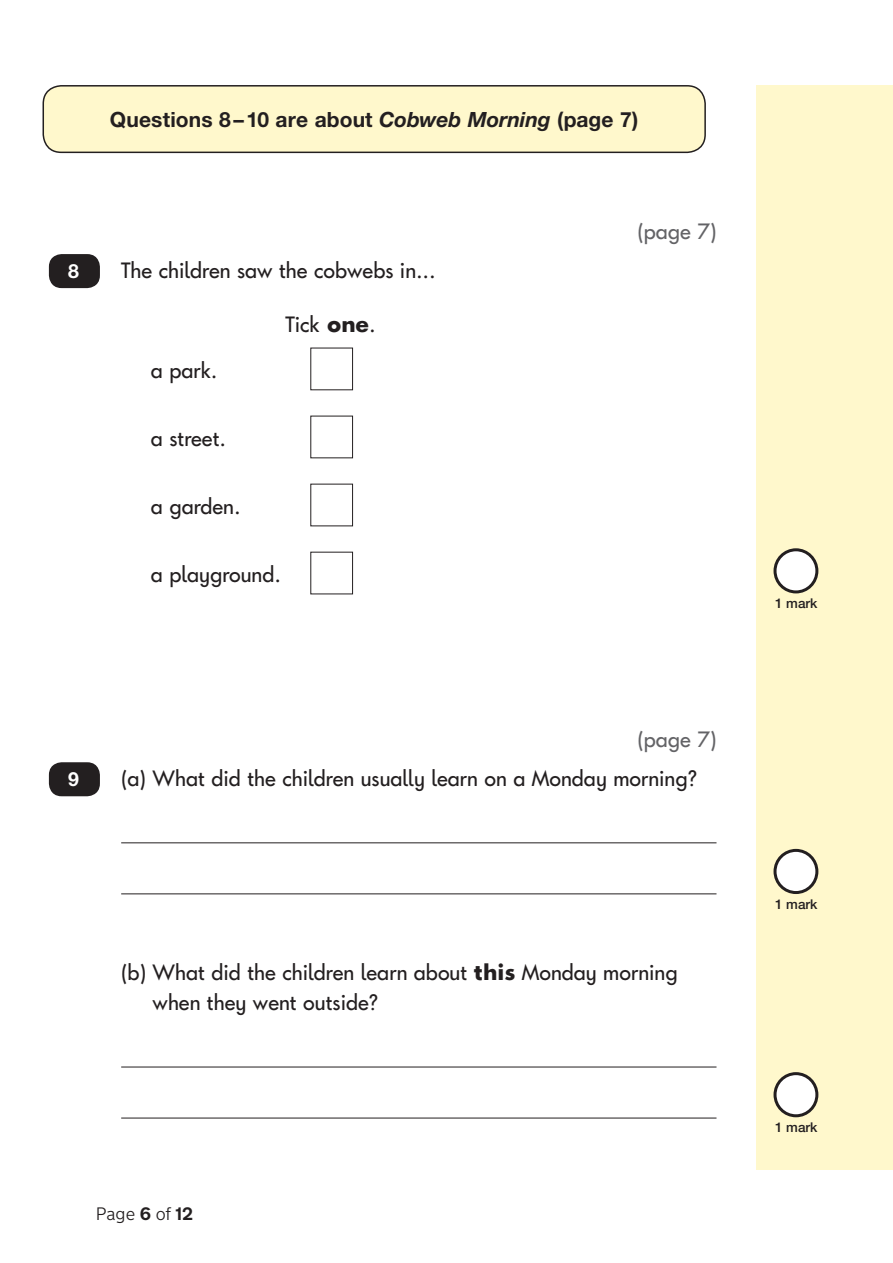
<style>
.page{position:relative;width:893px;height:1263px;background:#fff}
.page>*{position:absolute;margin:0;border:0;box-sizing:border-box;transform-origin:0 0}
.t1{font:22.5px/30px "Keystageone Regular 9";color:#231f20}
.t2{font:22.5px "Keystageone Regular 8";color:#231f20}
.t3{font:22.5px "Keystageone Regular 8";color:#636366}
.t4{font:22.5px "Keystageone Regular 9";color:#636366}
.t5{font:700 21px "Helvetica Neue LT Std";letter-spacing:.005em;color:#231f20}
.t6{font:700 19.5px "Helvetica Neue LT Std";color:#fff}
.t7{font:300 18px "New Transport";color:#231f20}
.t8{font:500 13.5px "Helvetica Neue LT Std";color:#231f20}
.s1{font-style:italic}
.s2{font-family:"Keystageone";font-weight:700}
.s3{font-family:"Keystageone Bold 5"}
.s4{font-weight:700}
</style>
<div class="page">
<div style="left:757px;top:85px;width:136px;height:1084px;background:#fff8cc"></div>
<div style="left:43px;top:86px;width:662px;height:66px;background:#fff8cc;border-radius:18px"></div>
<div style="left:43px;top:85px;width:663px;height:68px;border:2px solid #231f20;border-radius:18px"></div>
<div style="left:49px;top:254px;width:51px;height:34px;background:#231f20;border-radius:13px"></div>
<div style="left:775px;top:550px;width:42px;height:42px;background:#fff;border-radius:50%"></div>
<div style="left:773px;top:548px;width:45px;height:45px;border:3px solid #231f20;border-radius:50%"></div>
<hr style="left:121px;top:842px;width:595px;height:1px;background:#231f20">
<hr style="left:121px;top:893px;width:595px;height:1px;background:#231f20">
<hr style="left:121px;top:1066px;width:595px;height:1px;background:#231f20">
<hr style="left:121px;top:1117px;width:595px;height:1px;background:#231f20">
<div style="left:775px;top:850px;width:42px;height:42px;background:#fff;border-radius:50%"></div>
<div style="left:773px;top:849px;width:45px;height:45px;border:3px solid #231f20;border-radius:50%"></div>
<div style="left:775px;top:1074px;width:42px;height:42px;background:#fff;border-radius:50%"></div>
<div style="left:773px;top:1072px;width:45px;height:45px;border:3px solid #231f20;border-radius:50%"></div>
<div style="left:49px;top:762px;width:51px;height:34px;background:#231f20;border-radius:13px"></div>
<p class="t5" style="left:110px;top:106px;width:530px">Questions 8–10 are about <span class="s1">Cobweb Morning</span> (page 7)</p>
<p class="t6" style="left:68px;top:259px;width:12px">8</p>
<p class="t2" style="left:121px;top:260px;width:316px">The children saw the cobwebs in...</p>
<p class="t2" style="left:285px;top:314px;width:92px">Tick <span class="s2">one</span>.</p>
<p class="t2" style="left:151px;top:360px;width:68px">a park.</p>
<p class="t2" style="left:151px;top:428px;width:77px">a street.</p>
<p class="t2" style="left:151px;top:496px;width:91px">a garden.</p>
<p class="t2" style="left:151px;top:564px;width:132px">a playground.</p>
<p class="t3" style="left:637px;top:221px;width:81px">(page 7)</p>
<p class="t6" style="left:68px;top:767px;width:12px">9</p>
<p class="t4" style="left:637px;top:729px;width:81px">(page 7)</p>
<p class="t1" style="left:121px;top:765px;width:577px">(a) What did the children usually learn on a Monday morning?</p>
<p class="t1" style="left:153px;top:959px;width:526px;text-indent:-31px">(b) What did the children learn about <span class="s3">this</span> Monday morning when they went outside?</p>
<p class="t7" style="left:96px;top:1203px;width:99px">Page <span class="s4">6</span> of <span class="s4">12</span></p>
<p class="t8" style="left:775px;top:595px;width:44px">1 mark</p>
<p class="t8" style="left:775px;top:896px;width:44px">1 mark</p>
<p class="t8" style="left:775px;top:1119px;width:44px">1 mark</p>
</div>
